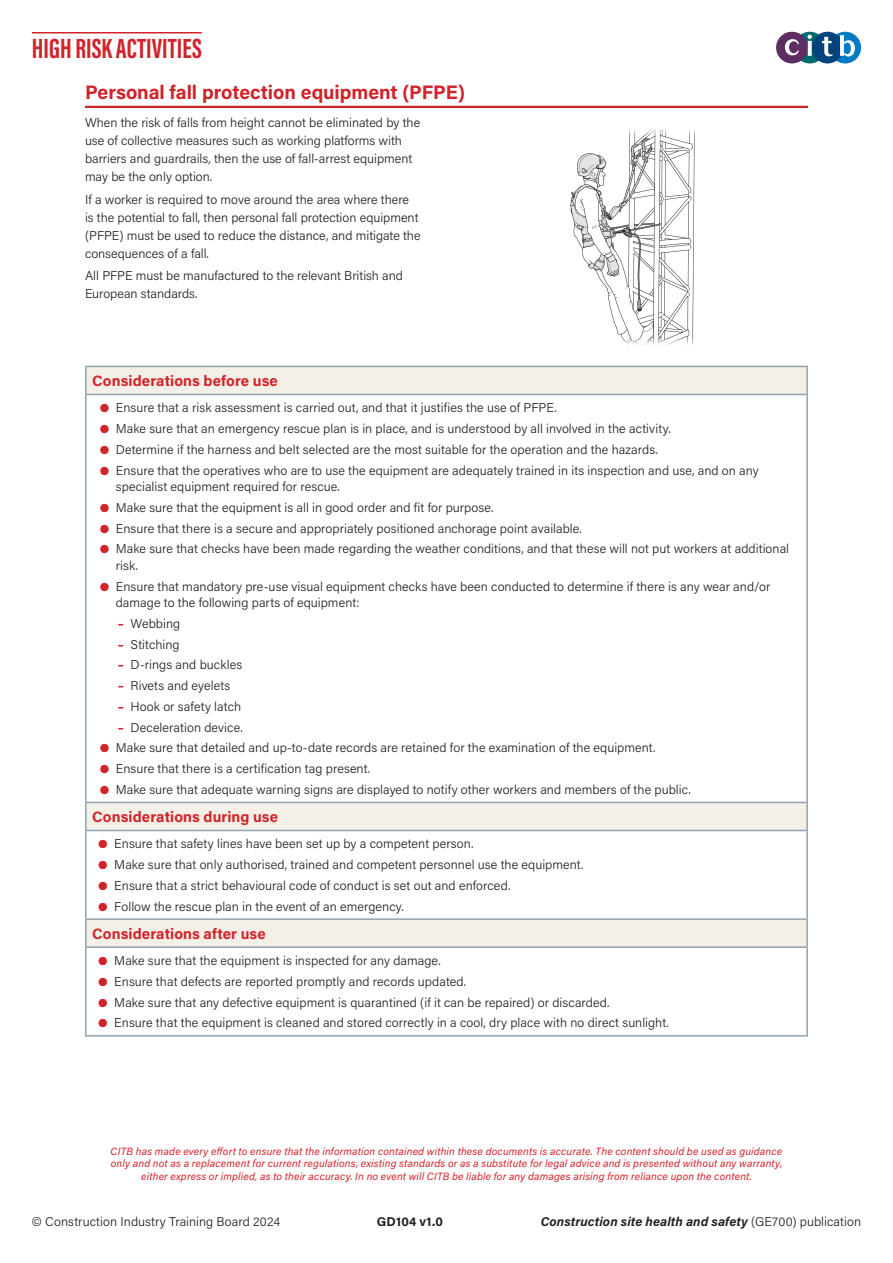
<style>
.page{position:relative;width:893px;height:1263px;background:#fff}
.page>*{position:absolute;margin:0;border:0;box-sizing:border-box;transform-origin:0 0}
.t1{font:700 28.5px "Acumin Pro Extra Cond";color:#d1232a}
.Chapter_Title_C_2018{font:700 19.5px "Acumin Pro";color:#d1232a}
.Table_Text_2018{font:700 15px "Acumin Pro";letter-spacing:.005em;color:#d1232a}
.Table_Text_2018-2{font:300 12.75px/16.5px "Acumin Pro";letter-spacing:.005em;color:#231f20}
.Paragraph{font:300 12.75px/18px "Acumin Pro";color:#231f20}
.t2{font:italic 700 12.75px "Acumin Pro";letter-spacing:.015em;color:#231f20}
.t3{font:700 12.75px "Acumin Pro";letter-spacing:.02em;color:#231f20}
.Icon_Text_A_2018{font:italic 10.5px/12.6px "Acumin Pro";letter-spacing:.015em;color:#d1232a;text-align:center}
.s1{font-family:"Freight Text Pro";font-weight:700;color:#d1232a}
.s2{font-weight:700;color:#d1232a}
.s3{font-weight:300;font-style:normal}
</style>
<div class="page">
<div style="left:829px;top:32px;width:32px;height:31px;background:#007ac2;border-radius:50%"></div>
<svg style="left:794px;top:32px;width:32px;height:31px"></svg>
<div style="left:812px;top:32px;width:31px;height:31px;background:#00447b;border-radius:50%"></div>
<div style="left:776px;top:32px;width:32px;height:31px;background:#5e2d64;border-radius:50%"></div>
<svg style="left:785px;top:39px;width:14px;height:16px"></svg>
<svg style="left:808px;top:41px;width:4px;height:15px"></svg>
<svg style="left:807px;top:35px;width:5px;height:4px"></svg>
<svg style="left:822px;top:37px;width:11px;height:19px"></svg>
<svg style="left:840px;top:35px;width:15px;height:22px"></svg>
<hr style="left:32px;top:32px;width:170px;height:1px;background:#d1232a">
<hr style="left:85px;top:106px;width:723px;height:2px;background:#d1232a">
<img style="left:570px;top:128px;width:125px;height:218px">
<svg style="left:87px;top:367px;width:719px;height:27px;background:#f2eee6"></svg>
<svg style="left:87px;top:395px;width:719px;height:551px"></svg>
<hr style="left:85px;top:367px;width:2px;height:27px;background:#91a2b0">
<hr style="left:85px;top:395px;width:2px;height:407px;background:#91a2b0">
<hr style="left:85px;top:803px;width:2px;height:27px;background:#91a2b0">
<hr style="left:85px;top:831px;width:2px;height:87px;background:#91a2b0">
<hr style="left:85px;top:920px;width:2px;height:26px;background:#91a2b0">
<hr style="left:85px;top:948px;width:2px;height:87px;background:#91a2b0">
<hr style="left:85px;top:366px;width:723px;height:1px;background:#91a2b0">
<hr style="left:85px;top:394px;width:723px;height:1px;background:#91a2b0">
<hr style="left:806px;top:367px;width:2px;height:27px;background:#91a2b0">
<hr style="left:806px;top:395px;width:2px;height:407px;background:#91a2b0">
<hr style="left:806px;top:803px;width:2px;height:27px;background:#91a2b0">
<hr style="left:806px;top:831px;width:2px;height:87px;background:#91a2b0">
<hr style="left:806px;top:920px;width:2px;height:26px;background:#91a2b0">
<hr style="left:806px;top:948px;width:2px;height:87px;background:#91a2b0">
<hr style="left:85px;top:802px;width:723px;height:1px;background:#91a2b0">
<hr style="left:85px;top:830px;width:723px;height:1px;background:#91a2b0">
<hr style="left:85px;top:918px;width:723px;height:2px;background:#91a2b0">
<hr style="left:85px;top:946px;width:723px;height:2px;background:#91a2b0">
<hr style="left:85px;top:1035px;width:723px;height:1px;background:#91a2b0">
<h1 class="t1" style="left:32px;top:31px;width:171px">HIGH RISK ACTIVITIES</h1>
<p class="Chapter_Title_C_2018" style="left:85px;top:79px;width:381px">Personal fall protection equipment (PFPE)</p>
<p class="Paragraph" style="left:85px;top:113px;width:337px">When the risk of falls from height cannot be eliminated by the use of collective measures such as working platforms with barriers and guardrails, then the use of fall-arrest equipment may be the only option.</p>
<p class="Paragraph" style="left:85px;top:190px;width:337px">If a worker is required to move around the area where there is the potential to fall, then personal fall protection equipment (PFPE) must be used to reduce the distance, and mitigate the consequences of a fall.</p>
<p class="Paragraph" style="left:85px;top:266px;width:319px">All PFPE must be manufactured to the relevant British and<br>European standards.</p>
<p class="Table_Text_2018" style="left:92px;top:370px;width:187px">Considerations before use</p>
<p class="Table_Text_2018-2" style="left:100px;top:399px;width:459px"><span class="s1">b</span> Ensure that a risk assessment is carried out, and that it justifies the use of PFPE.</p>
<p class="Table_Text_2018-2" style="left:100px;top:420px;width:572px"><span class="s1">b</span> Make sure that an emergency rescue plan is in place, and is understood by all involved in the activity.</p>
<p class="Table_Text_2018-2" style="left:100px;top:441px;width:560px"><span class="s1">b</span> Determine if the harness and belt selected are the most suitable for the operation and the hazards.</p>
<p class="Table_Text_2018-2" style="left:116px;top:461px;width:644px;text-indent:-16px"><span class="s1">b</span> Ensure that the operatives who are to use the equipment are adequately trained in its inspection and use, and on any specialist equipment required for rescue.</p>
<p class="Table_Text_2018-2" style="left:100px;top:499px;width:395px"><span class="s1">b</span> Make sure that the equipment is all in good order and fit for purpose.</p>
<p class="Table_Text_2018-2" style="left:100px;top:519px;width:484px"><span class="s1">b</span> Ensure that there is a secure and appropriately positioned anchorage point available.</p>
<p class="Table_Text_2018-2" style="left:116px;top:540px;width:675px;text-indent:-16px"><span class="s1">b</span> Make sure that checks have been made regarding the weather conditions, and that these will not put workers at additional risk.</p>
<p class="Table_Text_2018-2" style="left:116px;top:577px;width:656px;text-indent:-16px"><span class="s1">b</span> Ensure that mandatory pre-use visual equipment checks have been conducted to determine if there is any wear and/or damage to the following parts of equipment:</p>
<p class="Table_Text_2018-2" style="left:118px;top:615px;width:64px"><span class="s2">–</span> Webbing</p>
<p class="Table_Text_2018-2" style="left:118px;top:635px;width:64px"><span class="s2">–</span> Stitching</p>
<p class="Table_Text_2018-2" style="left:118px;top:656px;width:126px"><span class="s2">–</span> D-rings and buckles</p>
<p class="Table_Text_2018-2" style="left:118px;top:677px;width:114px"><span class="s2">–</span> Rivets and eyelets</p>
<p class="Table_Text_2018-2" style="left:118px;top:698px;width:125px"><span class="s2">–</span> Hook or safety latch</p>
<p class="Table_Text_2018-2" style="left:118px;top:718px;width:127px"><span class="s2">–</span> Deceleration device.</p>
<p class="Table_Text_2018-2" style="left:100px;top:739px;width:557px"><span class="s1">b</span> Make sure that detailed and up-to-date records are retained for the examination of the equipment.</p>
<p class="Table_Text_2018-2" style="left:100px;top:760px;width:272px"><span class="s1">b</span> Ensure that there is a certification tag present.</p>
<p class="Table_Text_2018-2" style="left:100px;top:781px;width:592px"><span class="s1">b</span> Make sure that adequate warning signs are displayed to notify other workers and members of the public.</p>
<p class="Table_Text_2018" style="left:92px;top:806px;width:187px">Considerations during use</p>
<p class="Table_Text_2018-2" style="left:98px;top:835px;width:377px"><span class="s1">b</span> Ensure that safety lines have been set up by a competent person.</p>
<p class="Table_Text_2018-2" style="left:98px;top:856px;width:487px"><span class="s1">b</span> Make sure that only authorised, trained and competent personnel use the equipment.</p>
<p class="Table_Text_2018-2" style="left:98px;top:877px;width:414px"><span class="s1">b</span> Ensure that a strict behavioural code of conduct is set out and enforced.</p>
<p class="Table_Text_2018-2" style="left:98px;top:897px;width:307px"><span class="s1">b</span> Follow the rescue plan in the event of an emergency.</p>
<p class="Table_Text_2018" style="left:92px;top:923px;width:175px">Considerations after use</p>
<p class="Table_Text_2018-2" style="left:98px;top:952px;width:344px"><span class="s1">b</span> Make sure that the equipment is inspected for any damage.</p>
<p class="Table_Text_2018-2" style="left:98px;top:972px;width:370px"><span class="s1">b</span> Ensure that defects are reported promptly and records updated.</p>
<p class="Table_Text_2018-2" style="left:98px;top:993px;width:513px"><span class="s1">b</span> Make sure that any defective equipment is quarantined (if it can be repaired) or discarded.</p>
<p class="Table_Text_2018-2" style="left:98px;top:1014px;width:572px"><span class="s1">b</span> Ensure that the equipment is cleaned and stored correctly in a cool, dry place with no direct sunlight.</p>
<p class="Icon_Text_A_2018" style="left:111px;top:1144px;width:673px">CITB has made every effort to ensure that the information contained within these documents is accurate. The content should be used as guidance only and not as a replacement for current regulations, existing standards or as a substitute for legal advice and is presented without any warranty, either express or implied, as to their accuracy. In no event will CITB be liable for any damages arising from reliance upon the content.</p>
<p class="Paragraph" style="left:32px;top:1212px;width:250px">© Construction Industry Training Board 2024</p>
<p class="t2" style="left:541px;top:1213px;width:322px">Construction site health and safety <span class="s3">(GE700) publication</span></p>
<p class="t3" style="left:377px;top:1213px;width:68px">GD104 v1.0</p>
</div>
